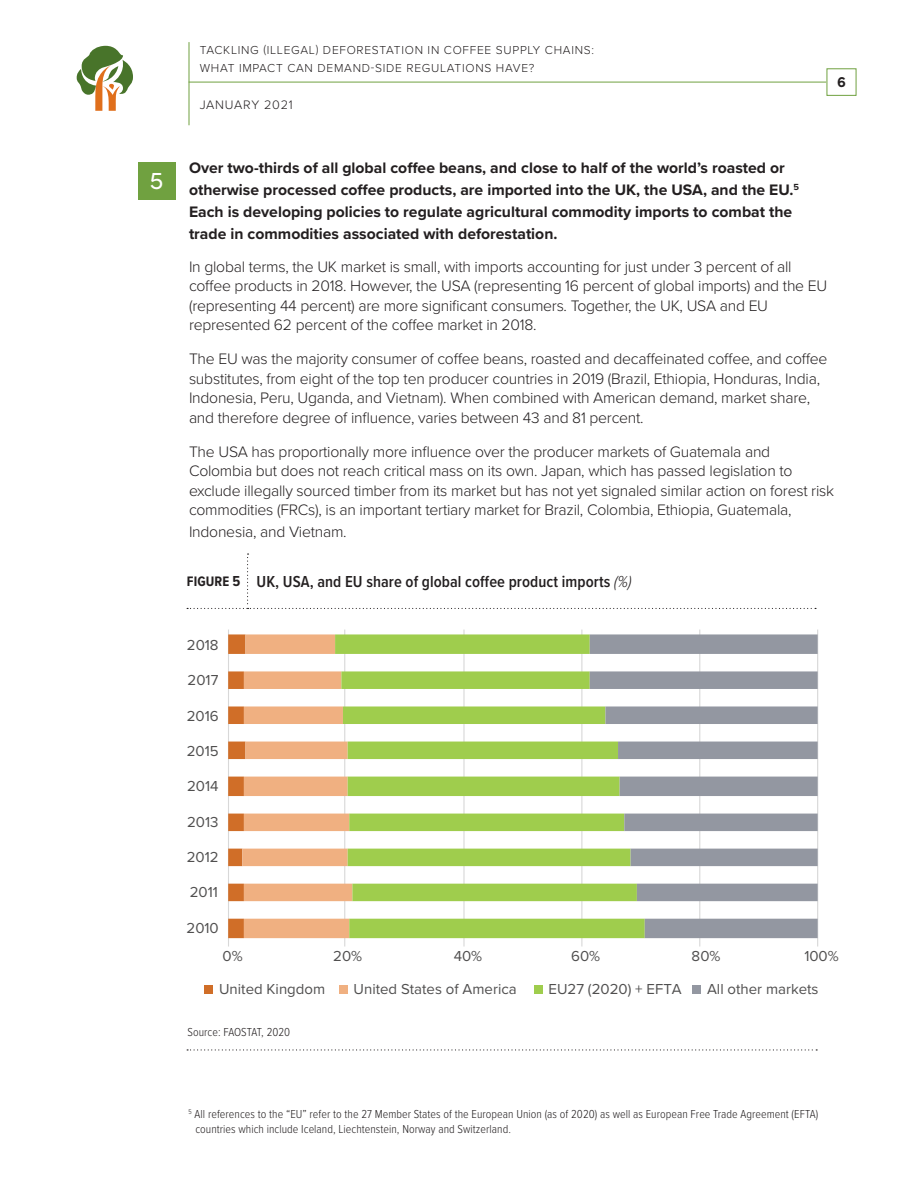
<style>
.page{position:relative;width:918px;height:1188px;background:#fff}
.page>*{position:absolute;margin:0;border:0;box-sizing:border-box;transform-origin:0 0}
.t1{font:24.45px "Sofia Pro";color:#fff}
.t2{font:600 16.5px "Proxima Nova Cond";letter-spacing:.005em;color:#231f20}
.t3{font:300 15.75px/19.5px "Proxima Nova";letter-spacing:-.015em;color:#231f20}
.t4{font:700 15.75px/21.8px "Proxima Nova";color:#231f20}
.t5{font:15px "Proxima Nova";color:#504f4f}
.t6{font:700 15px "Sofia Pro";color:#231f20}
.t7{font:700 14.25px "Proxima Nova Cond";letter-spacing:.005em;color:#231f20}
.t8{font:300 12.75px "Proxima Nova";letter-spacing:.06em;color:#231f20}
.t9{font:300 12px/15px "Proxima Nova Cond";letter-spacing:.005em;color:#231f20}
.t10{font:300 12px/18px "Proxima Nova";letter-spacing:.06em;color:#231f20}
.s1{font-size:15px}
.s2{font-weight:300;font-style:italic}
</style>
<div class="page">
<svg style="left:77px;top:46px;width:56px;height:65px"></svg>
<hr style="left:189px;top:42px;width:1px;height:83px;background:#70a140">
<hr style="left:189px;top:82px;width:637px;height:1px;background:#70a140">
<svg style="left:187px;top:1049px;width:630px;height:2px"></svg>
<svg style="left:187px;top:554px;width:629px;height:55px"></svg>
<div style="left:138px;top:163px;width:38px;height:37px;background:#70a140"></div>
<hr style="left:344px;top:630px;width:1px;height:317px;background:#d8d8d8">
<hr style="left:463px;top:630px;width:2px;height:317px;background:#d8d8d8">
<hr style="left:581px;top:630px;width:1px;height:317px;background:#d8d8d8">
<hr style="left:699px;top:630px;width:1px;height:317px;background:#d8d8d8">
<hr style="left:817px;top:630px;width:1px;height:317px;background:#d8d8d8">
<hr style="left:228px;top:630px;width:1px;height:317px;background:#d8d8d8">
<div style="left:205px;top:986px;width:8px;height:8px;background:#d06e28"></div>
<div style="left:339px;top:986px;width:9px;height:8px;background:#f0b081"></div>
<div style="left:534px;top:986px;width:8px;height:8px;background:#9fcd4d"></div>
<div style="left:693px;top:986px;width:8px;height:8px;background:#9397a1"></div>
<svg style="left:228px;top:634px;width:107px;height:304px"></svg>
<svg style="left:335px;top:634px;width:255px;height:304px"></svg>
<svg style="left:590px;top:634px;width:228px;height:304px"></svg>
<p class="t1" style="left:150px;top:162px;width:15px">5</p>
<p class="t10" style="left:200px;top:41px;width:396px">TACKLING (ILLEGAL) DEFORESTATION IN COFFEE SUPPLY CHAINS:<br>WHAT IMPACT CAN DEMAND-SIDE REGULATIONS HAVE?</p>
<p class="t8" style="left:200px;top:95px;width:95px">JANUARY 2021</p>
<p class="t6" style="left:837px;top:71px;width:10px">6</p>
<p class="t4" style="left:189px;top:157px;width:611px">Over two-thirds of all global coffee beans, and close to half of the world’s roasted or otherwise processed coffee products, are imported into the UK, the USA, and the EU.<sup>5<br></sup>Each is developing policies to regulate agricultural commodity imports to combat the trade in commodities associated with deforestation.</p>
<p class="t3" style="left:189px;top:256px;width:640px">In global terms, the UK market is small, with imports accounting for just under 3 percent of all coffee products in 2018. However, the USA (representing 16 percent of global imports) and the EU (representing 44 percent) are more significant consumers. Together, the UK, USA and EU represented 62 percent of the coffee market in 2018.</p>
<p class="t3" style="left:189px;top:348px;width:640px">The EU was the majority consumer of coffee beans, roasted and decaffeinated coffee, and coffee substitutes, from eight of the top ten producer countries in 2019 (Brazil, Ethiopia, Honduras, India, Indonesia, Peru, Uganda, and Vietnam). When combined with American demand, market share, and therefore degree of influence, varies between 43 and 81 percent.</p>
<p class="t3" style="left:189px;top:441px;width:647px">The USA has proportionally more influence over the producer markets of Guatemala and Colombia but does not reach critical mass on its own. Japan, which has passed legislation to exclude illegally sourced timber from its market but has not yet signaled similar action on forest risk commodities (FRCs), is an important tertiary market for Brazil, Colombia, Ethiopia, Guatemala,</p>
<p class="t3" style="left:189px;top:521px;width:159px">Indonesia, and Vietnam.</p>
<p class="t7" style="left:187px;top:570px;width:55px">FIGURE <span class="s1">5</span></p>
<p class="t2" style="left:256px;top:569px;width:377px">UK, USA, and EU share of global coffee product imports <span class="s2">(%)</span></p>
<p class="t5" style="left:187px;top:634px;width:33px">2018</p>
<p class="t5" style="left:188px;top:669px;width:32px">2017</p>
<p class="t5" style="left:187px;top:705px;width:33px">2016</p>
<p class="t5" style="left:187px;top:740px;width:33px">2015</p>
<p class="t5" style="left:187px;top:775px;width:33px">2014</p>
<p class="t5" style="left:187px;top:811px;width:33px">2013</p>
<p class="t5" style="left:187px;top:846px;width:33px">2012</p>
<p class="t5" style="left:190px;top:881px;width:30px">2011</p>
<p class="t5" style="left:187px;top:917px;width:34px">2010</p>
<p class="t5" style="left:223px;top:945px;width:22px">0%</p>
<p class="t5" style="left:333px;top:945px;width:30px">20%</p>
<p class="t5" style="left:454px;top:945px;width:30px">40%</p>
<p class="t5" style="left:571px;top:945px;width:31px">60%</p>
<p class="t5" style="left:692px;top:945px;width:30px">80%</p>
<p class="t5" style="left:804px;top:945px;width:36px">100%</p>
<p class="t5" style="left:219px;top:978px;width:108px">United Kingdom</p>
<p class="t5" style="left:354px;top:978px;width:165px">United States of America</p>
<p class="t5" style="left:549px;top:978px;width:135px">EU27 (2020) + EFTA</p>
<p class="t5" style="left:707px;top:978px;width:113px">All other markets</p>
<p class="t9" style="left:187px;top:1024px;width:104px">Source: FAOSTAT, 2020</p>
<p class="t9" style="left:195px;top:1106px;width:624px;text-indent:-7px"><sup>5</sup> All references to the “EU” refer to the 27 Member States of the European Union (as of 2020) as well as European Free Trade Agreement (EFTA) countries which include Iceland, Liechtenstein, Norway and Switzerland.</p>
</div>
